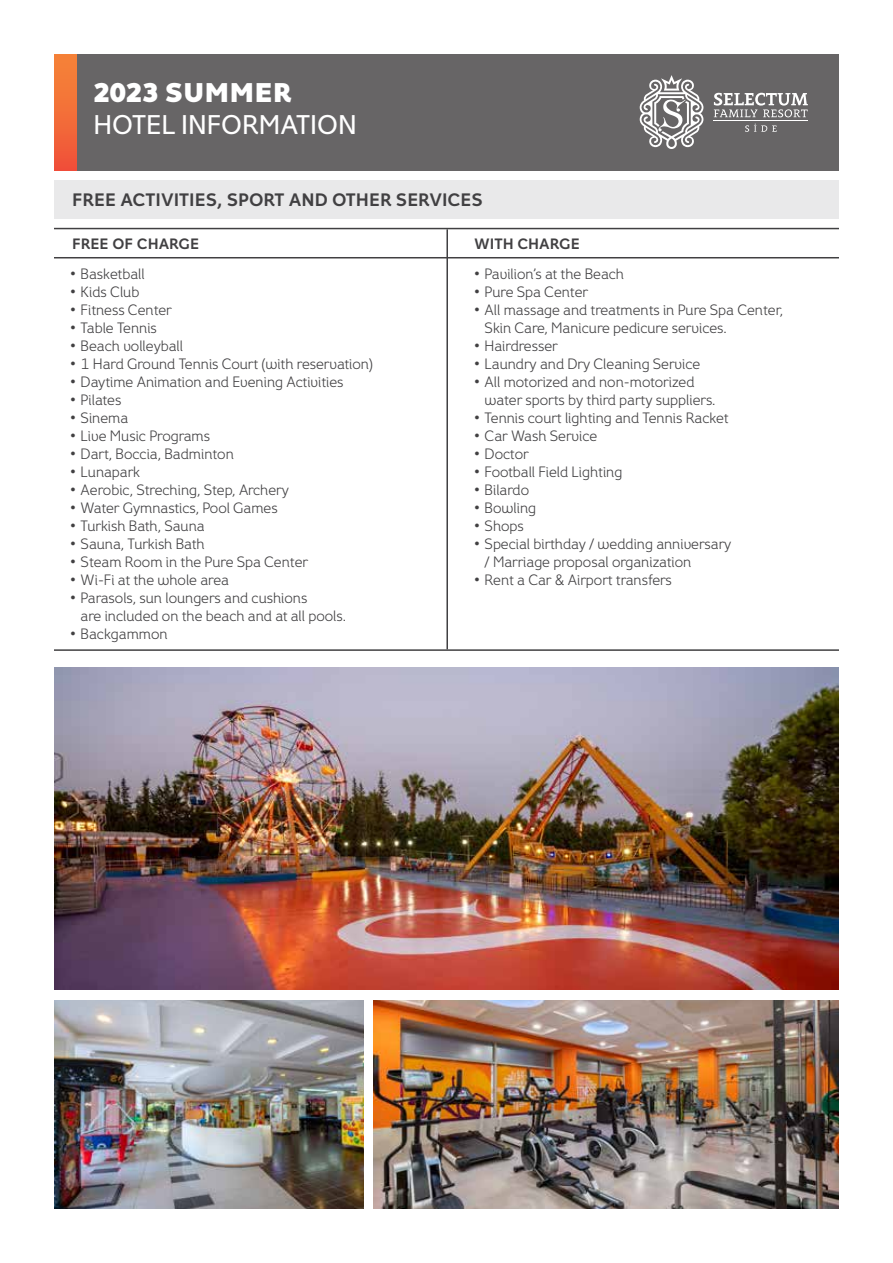
<style>
.page{position:relative;width:893px;height:1263px;background:#fff}
.page>*{position:absolute;margin:0;border:0;box-sizing:border-box;transform-origin:0 0}
.t1{font:27px "Fox Grotesque Pro";color:#fff}
.t2{font:800 27px "Fox Grotesque Pro";color:#fff}
.t3{font:700 18px "Fox Grotesque Pro";color:#414042}
.t4{font:15px/18px "Fox Grotesque Pro Lt";color:#414042}
.t5{font:700 15px "Fox Grotesque Pro";color:#414042}
</style>
<div class="page">
<div style="left:54px;top:181px;width:785px;height:38px;background:#e9e9ea"></div>
<img style="left:54px;top:1000px;width:309px;height:209px">
<img style="left:374px;top:1000px;width:465px;height:209px">
<img style="left:54px;top:668px;width:785px;height:321px">
<hr style="left:54px;top:257px;width:785px;height:1px;background:#414042">
<hr style="left:54px;top:228px;width:785px;height:1px;background:#414042">
<hr style="left:54px;top:649px;width:785px;height:2px;background:#414042">
<hr style="left:446px;top:229px;width:2px;height:420px;background:#414042">
<div style="left:77px;top:54px;width:762px;height:116px;background:#676566"></div>
<div style="left:54px;top:54px;width:23px;height:116px;background:linear-gradient(to bottom,#f58738,#f05339)"></div>
<svg style="left:640px;top:75px;width:63px;height:74px"></svg>
<hr style="left:714px;top:120px;width:94px;height:1px;background:#fff">
<svg style="left:714px;top:93px;width:94px;height:24px"></svg>
<svg style="left:745px;top:124px;width:32px;height:8px"></svg>
<h1 class="t2" style="left:94px;top:75px;width:200px">2023 SUMMER</h1>
<h1 class="t1" style="left:94px;top:108px;width:265px">HOTEL INFORMATION</h1>
<p class="t3" style="left:72px;top:189px;width:412px">FREE ACTIVITIES, SPORT AND OTHER SERVICES</p>
<p class="t5" style="left:474px;top:234px;width:107px">WITH CHARGE</p>
<p class="t4" style="left:70px;top:265px;width:76px">• Basketball</p>
<p class="t4" style="left:70px;top:283px;width:71px">• Kids Club</p>
<p class="t4" style="left:70px;top:301px;width:103px">• Fitness Center</p>
<p class="t4" style="left:70px;top:319px;width:88px">• Table Tennis</p>
<p class="t4" style="left:70px;top:337px;width:114px">• Beach volleyball</p>
<p class="t4" style="left:70px;top:355px;width:304px">• 1 Hard Ground Tennis Court (with reservation)</p>
<p class="t4" style="left:70px;top:373px;width:275px">• Daytime Animation and Evening Activities</p>
<p class="t4" style="left:70px;top:391px;width:53px">• Pilates</p>
<p class="t4" style="left:70px;top:409px;width:60px">• Sinema</p>
<p class="t4" style="left:70px;top:427px;width:141px">• Live Music Programs</p>
<p class="t4" style="left:70px;top:445px;width:165px">• Dart, Boccia, Badminton</p>
<p class="t4" style="left:70px;top:463px;width:71px">• Lunapark</p>
<p class="t4" style="left:70px;top:481px;width:220px">• Aerobic, Streching, Step, Archery</p>
<p class="t4" style="left:70px;top:499px;width:209px">• Water Gymnastics, Pool Games</p>
<p class="t4" style="left:70px;top:517px;width:136px">• Turkish Bath, Sauna</p>
<p class="t4" style="left:70px;top:535px;width:136px">• Sauna, Turkish Bath</p>
<p class="t4" style="left:70px;top:553px;width:239px">• Steam Room in the Pure Spa Center</p>
<p class="t4" style="left:70px;top:571px;width:160px">• Wi-Fi at the whole area</p>
<p class="t4" style="left:81px;top:589px;width:267px;text-indent:-10px">• Parasols, sun loungers and cushions<br>are included on the beach and at all pools.</p>
<p class="t4" style="left:70px;top:625px;width:99px">• Backgammon</p>
<p class="t5" style="left:72px;top:234px;width:129px">FREE OF CHARGE</p>
<p class="t4" style="left:474px;top:265px;width:151px">• Pavilion’s at the Beach</p>
<p class="t4" style="left:474px;top:283px;width:115px">• Pure Spa Center</p>
<p class="t4" style="left:485px;top:301px;width:300px;text-indent:-10px">• All massage and treatments in Pure Spa Center,<br>Skin Care, Manicure pedicure services.</p>
<p class="t4" style="left:474px;top:337px;width:85px">• Hairdresser</p>
<p class="t4" style="left:474px;top:355px;width:228px">• Laundry and Dry Cleaning Service</p>
<p class="t4" style="left:485px;top:373px;width:232px;text-indent:-10px">• All motorized and non-motorized water sports by third party suppliers.</p>
<p class="t4" style="left:474px;top:409px;width:256px">• Tennis court lighting and Tennis Racket</p>
<p class="t4" style="left:474px;top:427px;width:125px">• Car Wash Service</p>
<p class="t4" style="left:474px;top:445px;width:56px">• Doctor</p>
<p class="t4" style="left:474px;top:463px;width:150px">• Football Field Lighting</p>
<p class="t4" style="left:474px;top:481px;width:56px">• Bilardo</p>
<p class="t4" style="left:474px;top:499px;width:64px">• Bowling</p>
<p class="t4" style="left:474px;top:517px;width:51px">• Shops</p>
<p class="t4" style="left:485px;top:535px;width:248px;text-indent:-10px">• Special birthday / wedding anniversary / Marriage proposal organization</p>
<p class="t4" style="left:474px;top:571px;width:199px">• Rent a Car &amp; Airport transfers</p>
</div>
